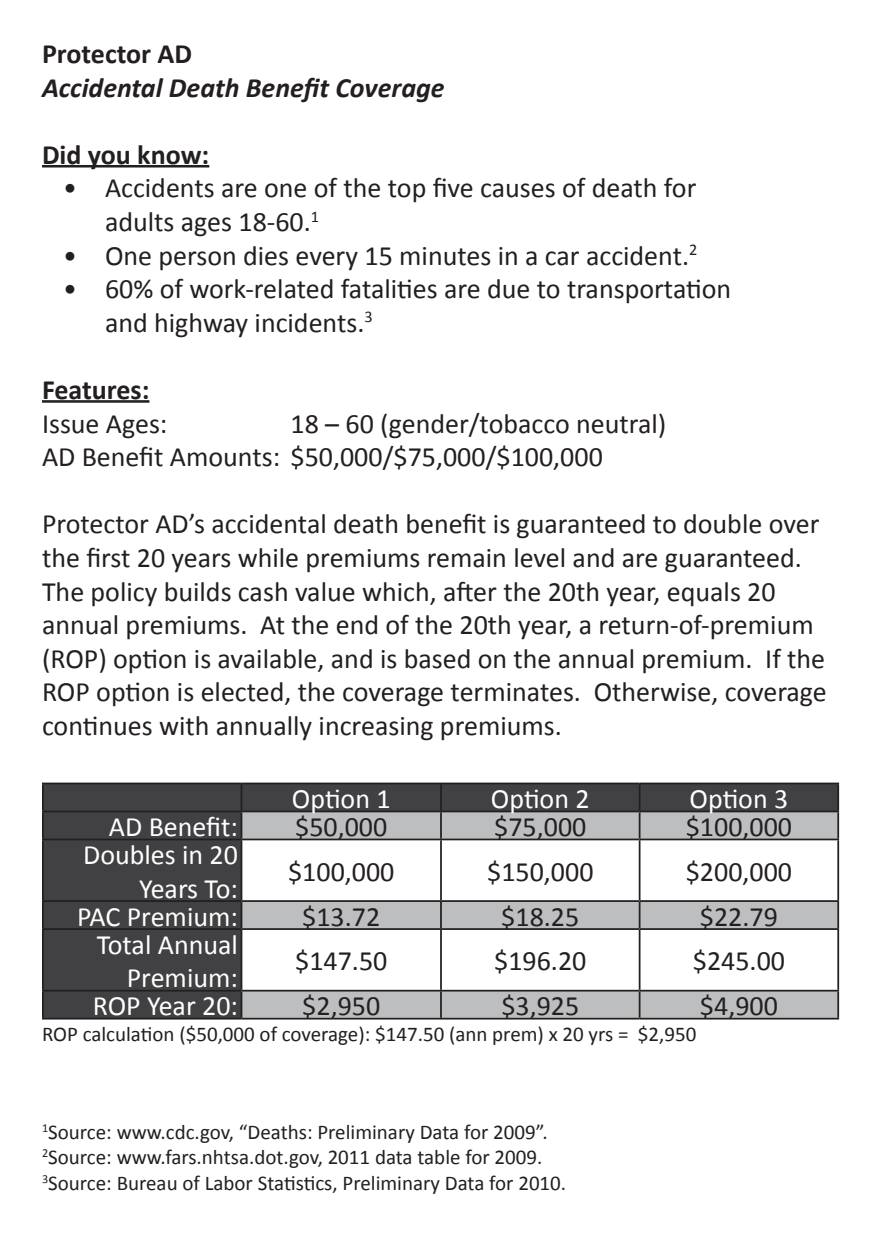
<style>
.page{position:relative;width:882px;height:1260px;background:#fff}
.page>*{position:absolute;margin:0;border:0;box-sizing:border-box;transform-origin:0 0}
.t1{font:28px/33.6px "Calibri";color:#231f20}
.t2{font:28px/33.6px "Calibri";color:#fff;text-align:right}
.t3{font:700 28px "Calibri";color:#231f20}
.t4{font:italic 700 28px "Calibri";color:#231f20}
.t5{font:21px/25.2px "Calibri";color:#231f20}
</style>
<div class="page">
<hr style="left:42px;top:165px;width:167px;height:3px;background:#231f20">
<hr style="left:42px;top:400px;width:107px;height:3px;background:#231f20">
<div style="left:44px;top:784px;width:793px;height:234px;background:#414042"></div>
<svg style="left:242px;top:812px;width:595px;height:206px"></svg>
<hr style="left:42px;top:783px;width:200px;height:1px;background:#231f20">
<hr style="left:42px;top:784px;width:2px;height:27px;background:#231f20">
<hr style="left:242px;top:783px;width:199px;height:1px;background:#231f20">
<hr style="left:441px;top:783px;width:199px;height:1px;background:#231f20">
<hr style="left:440px;top:784px;width:2px;height:27px;background:#231f20">
<hr style="left:640px;top:783px;width:199px;height:1px;background:#231f20">
<hr style="left:837px;top:784px;width:2px;height:27px;background:#231f20">
<hr style="left:42px;top:811px;width:200px;height:1px;background:#231f20">
<hr style="left:42px;top:812px;width:2px;height:27px;background:#231f20">
<hr style="left:242px;top:811px;width:199px;height:1px;background:#231f20">
<svg style="left:241px;top:784px;width:1px;height:55px"></svg>
<hr style="left:441px;top:811px;width:199px;height:1px;background:#231f20">
<hr style="left:440px;top:812px;width:2px;height:27px;background:#231f20">
<hr style="left:640px;top:811px;width:199px;height:1px;background:#231f20">
<svg style="left:639px;top:784px;width:1px;height:55px"></svg>
<hr style="left:837px;top:812px;width:2px;height:27px;background:#231f20">
<hr style="left:42px;top:839px;width:200px;height:1px;background:#231f20">
<hr style="left:42px;top:840px;width:2px;height:60px;background:#231f20">
<hr style="left:242px;top:839px;width:199px;height:1px;background:#231f20">
<hr style="left:241px;top:840px;width:1px;height:60px;background:#231f20">
<hr style="left:441px;top:839px;width:199px;height:1px;background:#231f20">
<hr style="left:440px;top:840px;width:2px;height:60px;background:#231f20">
<hr style="left:640px;top:839px;width:199px;height:1px;background:#231f20">
<hr style="left:639px;top:840px;width:1px;height:60px;background:#231f20">
<hr style="left:837px;top:840px;width:2px;height:60px;background:#231f20">
<hr style="left:42px;top:900px;width:200px;height:2px;background:#231f20">
<hr style="left:42px;top:902px;width:2px;height:26px;background:#231f20">
<hr style="left:242px;top:900px;width:199px;height:2px;background:#231f20">
<svg style="left:241px;top:902px;width:1px;height:26px"></svg>
<hr style="left:441px;top:900px;width:199px;height:2px;background:#231f20">
<hr style="left:440px;top:902px;width:2px;height:26px;background:#231f20">
<hr style="left:640px;top:900px;width:199px;height:2px;background:#231f20">
<svg style="left:639px;top:902px;width:1px;height:26px"></svg>
<hr style="left:837px;top:902px;width:2px;height:26px;background:#231f20">
<hr style="left:42px;top:928px;width:200px;height:2px;background:#231f20">
<hr style="left:42px;top:930px;width:2px;height:60px;background:#231f20">
<hr style="left:242px;top:928px;width:199px;height:2px;background:#231f20">
<hr style="left:241px;top:930px;width:1px;height:60px;background:#231f20">
<hr style="left:441px;top:928px;width:199px;height:2px;background:#231f20">
<hr style="left:440px;top:930px;width:2px;height:60px;background:#231f20">
<hr style="left:640px;top:928px;width:199px;height:2px;background:#231f20">
<hr style="left:639px;top:930px;width:1px;height:60px;background:#231f20">
<hr style="left:837px;top:930px;width:2px;height:60px;background:#231f20">
<hr style="left:42px;top:990px;width:200px;height:2px;background:#231f20">
<hr style="left:42px;top:992px;width:2px;height:26px;background:#231f20">
<hr style="left:242px;top:990px;width:199px;height:2px;background:#231f20">
<svg style="left:241px;top:992px;width:1px;height:26px"></svg>
<hr style="left:441px;top:990px;width:199px;height:2px;background:#231f20">
<hr style="left:440px;top:992px;width:2px;height:26px;background:#231f20">
<hr style="left:640px;top:990px;width:199px;height:2px;background:#231f20">
<svg style="left:639px;top:992px;width:1px;height:26px"></svg>
<hr style="left:837px;top:992px;width:2px;height:26px;background:#231f20">
<hr style="left:42px;top:1018px;width:200px;height:2px;background:#231f20">
<hr style="left:242px;top:1018px;width:199px;height:2px;background:#231f20">
<hr style="left:441px;top:1018px;width:199px;height:2px;background:#231f20">
<hr style="left:640px;top:1018px;width:199px;height:2px;background:#231f20">
<p class="t3" style="left:42px;top:36px;width:152px">Protector AD</p>
<p class="t4" style="left:42px;top:70px;width:404px">Accidental Death Benefit Coverage</p>
<p class="t3" style="left:42px;top:137px;width:169px">Did you know:</p>
<p class="t1" style="left:105px;top:171px;width:593px;text-indent:-42px">• Accidents are one of the top five causes of death for adults ages 18-60.<sup>1</sup></p>
<p class="t1" style="left:63px;top:239px;width:636px">• One person dies every 15 minutes in a car accident.<sup>2</sup></p>
<p class="t1" style="left:105px;top:272px;width:628px;text-indent:-42px">• 60% of work-related fatalities are due to transportation and highway incidents.<sup>3</sup></p>
<p class="t3" style="left:42px;top:372px;width:109px">Features:</p>
<p class="t1" style="left:42px;top:407px;width:127px">Issue Ages:</p>
<p class="t1" style="left:42px;top:407px;width:626px;text-indent:248px">18 – 60 (gender/tobacco neutral)<br>AD Benefit Amounts: $50,000/$75,000/$100,000</p>
<p class="t1" style="left:42px;top:507px;width:786px">Protector AD’s accidental death benefit is guaranteed to double over the first 20 years while premiums remain level and are guaranteed.<br>The policy builds cash value which, after the 20th year, equals 20 annual premiums. At the end of the 20th year, a return-of-premium (ROP) option is available, and is based on the annual premium. If the ROP option is elected, the coverage terminates. Otherwise, coverage continues with annually increasing premiums.</p>
<p class="t2" style="left:292px;top:782px;width:100px">Option 1</p>
<p class="t2" style="left:491px;top:782px;width:100px">Option 2</p>
<p class="t2" style="left:690px;top:782px;width:100px">Option 3</p>
<p class="t2" style="left:109px;top:810px;width:131px">AD Benefit:</p>
<p class="t1" style="left:295px;top:810px;width:94px">$50,000</p>
<p class="t1" style="left:494px;top:810px;width:94px">$75,000</p>
<p class="t1" style="left:686px;top:810px;width:108px">$100,000</p>
<p class="t2" style="left:83px;top:838px;width:156px">Doubles in 20<br>Years To:</p>
<p class="t1" style="left:288px;top:855px;width:108px">$100,000</p>
<p class="t1" style="left:487px;top:855px;width:108px">$150,000</p>
<p class="t1" style="left:686px;top:855px;width:108px">$200,000</p>
<p class="t2" style="left:77px;top:900px;width:162px">PAC Premium:</p>
<p class="t1" style="left:302px;top:900px;width:80px">$13.72</p>
<p class="t1" style="left:501px;top:900px;width:80px">$18.25</p>
<p class="t1" style="left:700px;top:900px;width:80px">$22.79</p>
<p class="t2" style="left:97px;top:928px;width:143px">Total Annual<br>Premium:</p>
<p class="t1" style="left:295px;top:944px;width:94px">$147.50</p>
<p class="t1" style="left:494px;top:944px;width:94px">$196.20</p>
<p class="t1" style="left:693px;top:944px;width:94px">$245.00</p>
<p class="t2" style="left:93px;top:989px;width:147px">ROP Year 20:</p>
<p class="t1" style="left:302px;top:989px;width:79px">$2,950</p>
<p class="t1" style="left:501px;top:989px;width:79px">$3,925</p>
<p class="t1" style="left:700px;top:989px;width:79px">$4,900</p>
<p class="t5" style="left:42px;top:1022px;width:656px">ROP calculation ($50,000 of coverage): $147.50 (ann prem) x 20 yrs = $2,950</p>
<p class="t5" style="left:42px;top:1120px;width:526px"><sup>1</sup>Source: www.cdc.gov, “Deaths: Preliminary Data for 2009”.<br><sup>2</sup>Source: www.fars.nhtsa.dot.gov, 2011 data table for 2009.<br><sup>3</sup>Source: Bureau of Labor Statistics, Preliminary Data for 2010.</p>
</div>
